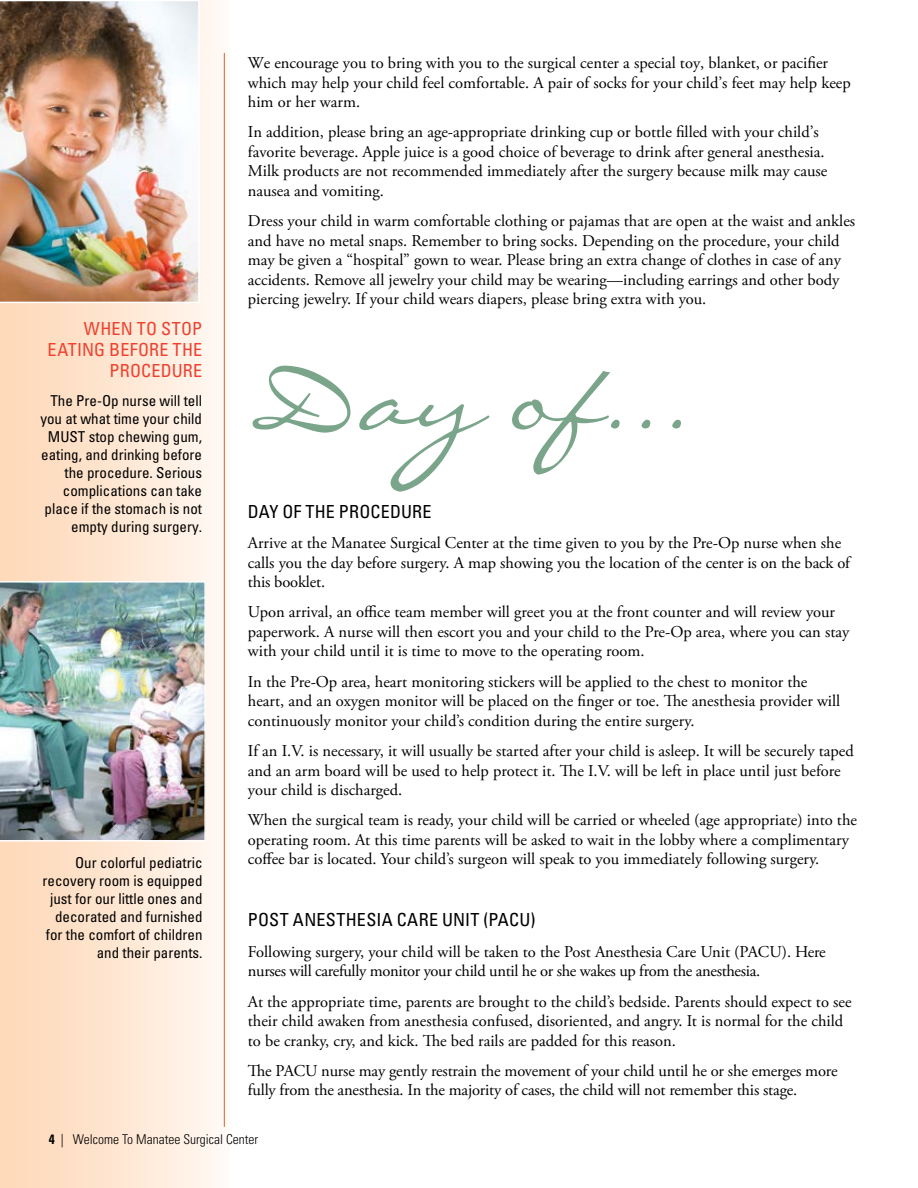
<style>
.page{position:relative;width:918px;height:1188px;background:#fff}
.page>*{position:absolute;margin:0;border:0;box-sizing:border-box;transform-origin:0 0}
.t1{font:90px "Liorah BT";color:#7ba58b}
.t2{font:condensed 18px "Univers LT Std";letter-spacing:.015em;color:#000}
.t3{font:condensed 18px/21px "Univers LT Std";letter-spacing:.015em;color:#ef4130;text-align:right}
.t4{font:16.5px/19.5px "Adobe Garamond Pro";color:#000}
.t5{font:16.5px/19.5px "Adobe Garamond Pro";letter-spacing:-.02em;color:#000}
.t6{font:condensed 15px/18px "Univers LT Std";color:#000;text-align:right}
.t7{font:300 condensed 13.5px "Univers LT Std";color:#000}
.s1{font-weight:700}
</style>
<div class="page">
<div style="left:1px;top:0;width:228px;height:1188px;background:linear-gradient(to right,#fed7b5,#fff7f1)"></div>
<hr style="left:224px;top:53px;width:1px;height:1074px;background:#e15e25">
<img style="left:0;top:0;width:200px;height:303px">
<img style="left:0;top:581px;width:206px;height:261px">
<p class="t4" style="left:248px;top:54px;width:604px">We encourage you to bring with you to the surgical center a special toy, blanket, or pacifier which may help your child feel comfortable. A pair of socks for your child’s feet may help keep him or her warm.</p>
<p class="t4" style="left:248px;top:123px;width:581px">In addition, please bring an age-appropriate drinking cup or bottle filled with your child’s favorite beverage. Apple juice is a good choice of beverage to drink after general anesthesia.<br>Milk products are not recommended immediately after the surgery because milk may cause nausea and vomiting.</p>
<p class="t4" style="left:248px;top:212px;width:609px">Dress your child in warm comfortable clothing or pajamas that are open at the waist and ankles and have no metal snaps. Remember to bring socks. Depending on the procedure, your child may be given a “hospital” gown to wear. Please bring an extra change of clothes in case of any accidents. Remove all jewelry your child may be wearing––including earrings and other body piercing jewelry. If your child wears diapers, please bring extra with you.</p>
<p class="t3" style="left:48px;top:318px;width:156px">WHEN TO STOP<br>EATING BEFORE THE<br>PROCEDURE</p>
<p class="t6" style="left:40px;top:391px;width:163px">The Pre-Op nurse will tell you at what time your child<br>MUST stop chewing gum, eating, and drinking before the procedure. Serious complications can take place if the stomach is not empty during surgery.</p>
<h1 class="t1" style="left:254px;top:344px;width:442px">Day of...</h1>
<p class="t2" style="left:248px;top:500px;width:185px">DAY OF THE PROCEDURE</p>
<p class="t4" style="left:248px;top:534px;width:604px">Arrive at the Manatee Surgical Center at the time given to you by the Pre-Op nurse when she calls you the day before surgery. A map showing you the location of the center is on the back of this booklet.</p>
<p class="t4" style="left:248px;top:603px;width:603px">Upon arrival, an office team member will greet you at the front counter and will review your paperwork. A nurse will then escort you and your child to the Pre-Op area, where you can stay with your child until it is time to move to the operating room.</p>
<p class="t4" style="left:248px;top:672px;width:594px">In the Pre-Op area, heart monitoring stickers will be applied to the chest to monitor the heart, and an oxygen monitor will be placed on the finger or toe. The anesthesia provider will continuously monitor your child’s condition during the entire surgery.</p>
<p class="t4" style="left:248px;top:742px;width:607px">If an I.V. is necessary, it will usually be started after your child is asleep. It will be securely taped and an arm board will be used to help protect it. The I.V. will be left in place until just before your child is discharged.</p>
<p class="t4" style="left:248px;top:811px;width:611px">When the surgical team is ready, your child will be carried or wheeled (age appropriate) into the operating room. At this time parents will be asked to wait in the lobby where a complimentary coffee bar is located. Your child’s surgeon will speak to you immediately following surgery.</p>
<p class="t6" style="left:43px;top:854px;width:161px">Our colorful pediatric recovery room is equipped just for our little ones and decorated and furnished for the comfort of children and their parents.</p>
<p class="t2" style="left:248px;top:909px;width:289px">POST ANESTHESIA CARE UNIT (PACU)</p>
<p class="t5" style="left:248px;top:942px;width:579px">Following surgery, your child will be taken to the Post Anesthesia Care Unit (PACU). Here nurses will carefully monitor your child until he or she wakes up from the anesthesia.</p>
<p class="t4" style="left:248px;top:992px;width:605px">At the appropriate time, parents are brought to the child’s bedside. Parents should expect to see their child awaken from anesthesia confused, disoriented, and angry. It is normal for the child to be cranky, cry, and kick. The bed rails are padded for this reason.</p>
<p class="t4" style="left:248px;top:1061px;width:591px">The PACU nurse may gently restrain the movement of your child until he or she emerges more fully from the anesthesia. In the majority of cases, the child will not remember this stage.</p>
<p class="t7" style="left:49px;top:1132px;width:211px"><span class="s1">4</span> | Welcome To Manatee Surgical Center</p>
</div>
